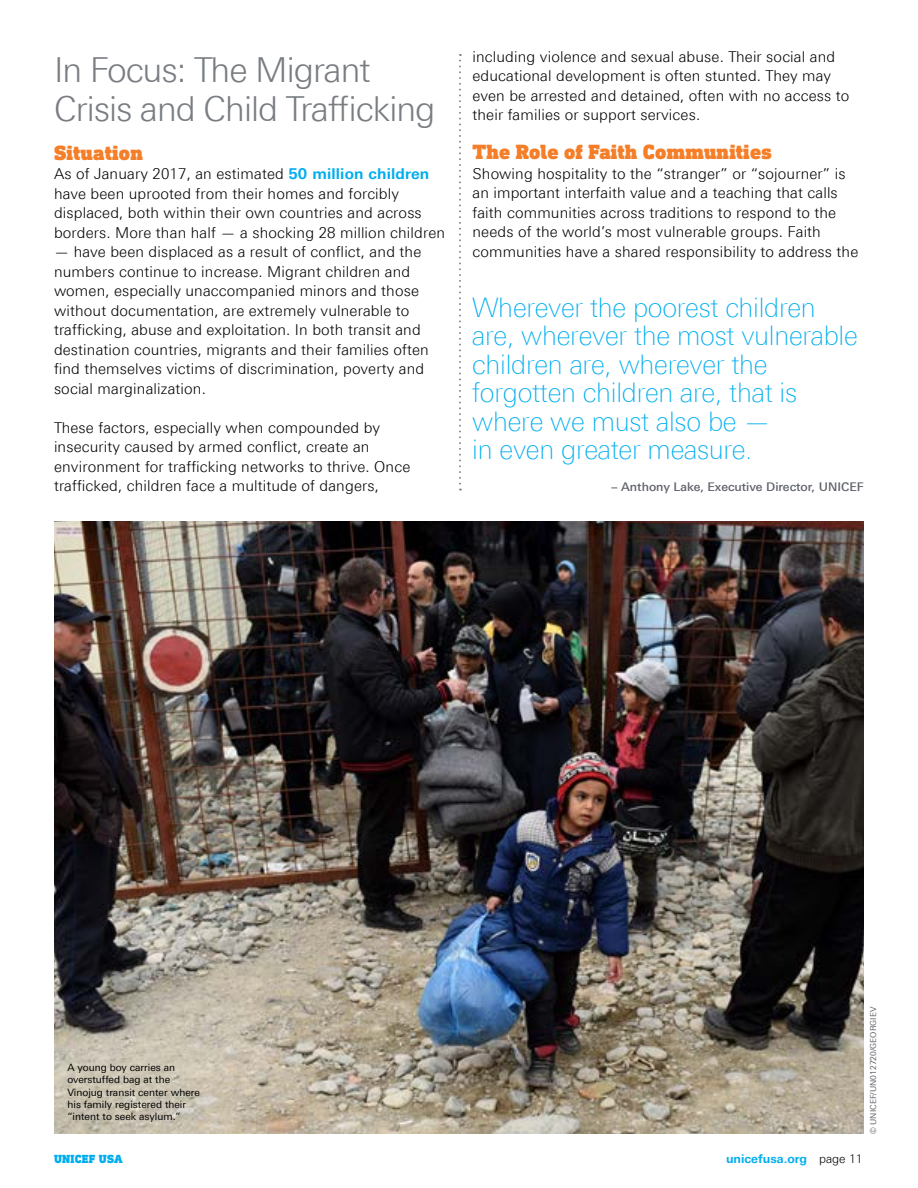
<style>
.page{position:relative;width:918px;height:1188px;background:#fff}
.page>*{position:absolute;margin:0;border:0;box-sizing:border-box;transform-origin:0 0}
.t1{font:300 34.5px/39px "Linotype Univers 330";letter-spacing:-.03em;color:#797d82}
.t2{font:100 27px/28.5px "Linotype Univers 230";letter-spacing:-.01em;color:#00aeef}
.t3{font:900 21px "DIN Next Slab Pro";letter-spacing:.01em;color:#f57e29}
.t4{font:300 15px/19.5px "Linotype Univers 330";letter-spacing:.01em;color:#000}
.t5{font:500 12px "Linotype Univers 530";color:#5f636a}
.t6{font:700 12px "Linotype Univers 630";color:#00aeef}
.t7{font:900 12px "DIN Next Slab Pro";letter-spacing:.02em;color:#00aeef}
.t8{font:10.2px/12.3px "Linotype Univers 430";color:#000}
.t9{font:8.25px "Linotype Univers 430";color:#5f636a}
.s1{font-family:"Linotype Univers 630";font-weight:700;color:#00aeef}
.s2{font-family:"Linotype Univers 330";font-weight:300;color:#000}
</style>
<div class="page">
<svg style="left:459px;top:54px;width:2px;height:436px"></svg>
<img style="left:54px;top:522px;width:810px;height:612px">
<h1 class="t1" style="left:54px;top:50px;width:383px">In Focus: The Migrant<br>Crisis and Child Trafficking</h1>
<h3 class="t3" style="left:54px;top:140px;width:90px">Situation</h3>
<p class="t4" style="left:54px;top:164px;width:393px">As of January 2017, an estimated <span class="s1">50 million children </span>have been uprooted from their homes and forcibly displaced, both within their own countries and across borders. More than half — a shocking 28 million children</p>
<p class="t4" style="left:54px;top:242px;width:376px">— have been displaced as a result of conflict, and the numbers continue to increase. Migrant children and women, especially unaccompanied minors and those without documentation, are extremely vulnerable to trafficking, abuse and exploitation. In both transit and destination countries, migrants and their families often find themselves victims of discrimination, poverty and social marginalization.</p>
<p class="t4" style="left:54px;top:418px;width:358px">These factors, especially when compounded by insecurity caused by armed conflict, create an environment for trafficking networks to thrive. Once trafficked, children face a multitude of dangers,</p>
<p class="t4" style="left:472px;top:47px;width:378px">including violence and sexual abuse. Their social and educational development is often stunted. They may even be arrested and detained, often with no access to their families or support services.</p>
<h3 class="t3" style="left:472px;top:140px;width:301px">The Role of Faith Communities</h3>
<p class="t4" style="left:472px;top:164px;width:387px">Showing hospitality to the “stranger” or “sojourner” is an important interfaith value and a teaching that calls faith communities across traditions to respond to the needs of the world’s most vulnerable groups. Faith communities have a shared responsibility to address the</p>
<h2 class="t2" style="left:472px;top:293px;width:387px">Wherever the poorest children are, wherever the most vulnerable children are, wherever the forgotten children are, that is where we must also be —<br>in even greater measure.</h2>
<p class="t5" style="left:612px;top:479px;width:254px">– Anthony Lake, Executive Director, UNICEF</p>
<p class="t8" style="left:68px;top:1061px;width:134px">A young boy carries an overstuffed bag at the<br>Vinojug transit center where his family registered their “intent to seek asylum.”</p>
<p class="t9" style="left:868px;top:1134px;width:129px;rotate:-90deg">© UNICEF/UN012720/GEORGIEV</p>
<p class="t7" style="left:54px;top:1151px;width:70px">UNICEF USA</p>
<p class="t6" style="left:726px;top:1151px;width:138px">unicefusa.org <span class="s2">page 11</span></p>
</div>
